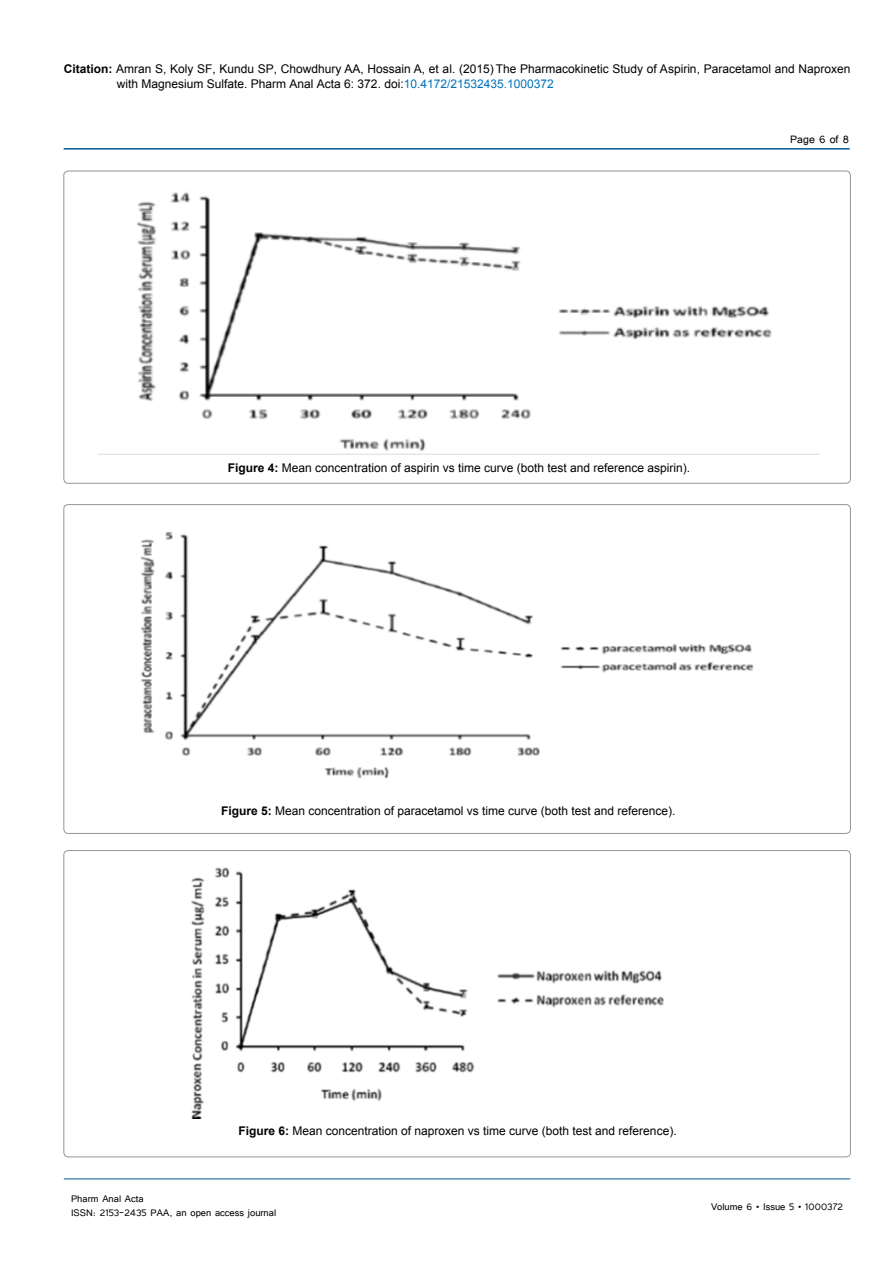
<style>
.page{position:relative;width:893px;height:1263px;background:#fff}
.page>*{position:absolute;margin:0;border:0;box-sizing:border-box;transform-origin:0 0}
.t1{font:13.5px "Tunga";color:#000}
.Arial-Hedding{font:12px/15px "Arial";color:#000}
.t2{font:12px/14.4px "Tunga";color:#000}
.s1{font-weight:700}
.s2{color:#0072bc}
</style>
<div class="page">
<hr style="left:64px;top:148px;width:786px;height:2px;background:#005a96">
<hr style="left:64px;top:1179px;width:786px;height:1px;background:#005a96">
<img style="left:137px;top:192px;width:635px;height:260px">
<img style="left:140px;top:531px;width:614px;height:248px">
<img style="left:191px;top:867px;width:473px;height:251px">
<p class="Arial-Hedding" style="left:117px;top:61px;width:735px;text-indent:-53px"><span class="s1">Citation:</span> Amran S, Koly SF, Kundu SP, Chowdhury AA, Hossain A, et al. (2015) The Pharmacokinetic Study of Aspirin, Paracetamol and Naproxen with Magnesium Sulfate. Pharm Anal Acta 6: 372. doi:<span class="s2">10.4172/21532435.1000372</span></p>
<p class="t1" style="left:790px;top:131px;width:60px">Page 6 of 8</p>
<p class="Arial-Hedding" style="left:228px;top:460px;width:464px"><span class="s1">Figure 4:</span> Mean concentration of aspirin vs time curve (both test and reference aspirin).</p>
<p class="Arial-Hedding" style="left:221px;top:804px;width:456px"><span class="s1">Figure 5:</span> Mean concentration of paracetamol vs time curve (both test and reference).</p>
<p class="Arial-Hedding" style="left:238px;top:1124px;width:440px"><span class="s1">Figure 6:</span> Mean concentration of naproxen vs time curve (both test and reference).</p>
<p class="t2" style="left:71px;top:1190px;width:207px">Pharm Anal Acta<br>ISSN: 2153-2435 PAA, an open access journal</p>
<p class="t2" style="left:711px;top:1199px;width:133px">Volume 6 • Issue 5 • 1000372</p>
</div>
